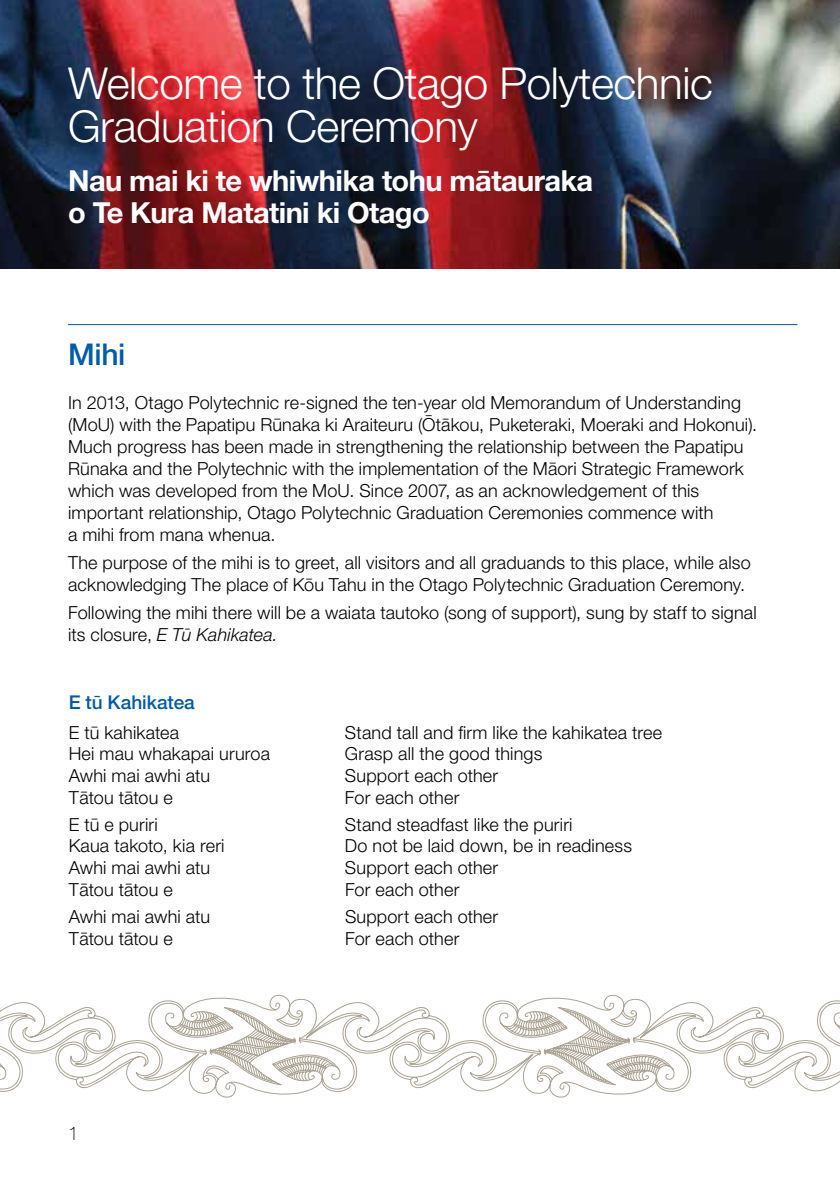
<style>
.page{position:relative;width:840px;height:1191px;background:#fff}
.page>*{position:absolute;margin:0;border:0;box-sizing:border-box;transform-origin:0 0}
.t1{font:300 44px/42px "Helvetica Neue LT Pro";letter-spacing:-.01em;color:#fff}
.t2{font:500 30px "Helvetica Neue LT Pro";color:#005baa}
.t3{font:700 29px/32px "Helvetica Neue LT Pro";letter-spacing:-.02em;color:#fff}
.t4{font:500 19px "Helvetica Neue LT Pro";color:#005baa}
.t5{font:100 19px "Helvetica Neue LT Pro";color:#000}
.t6{font:300 18px/22px "Helvetica Neue LT Pro";letter-spacing:.01em;color:#000}
.s1{font-style:italic}
</style>
<div class="page">
<svg style="left:533px;top:994px;width:306px;height:104px"></svg>
<svg style="left:356px;top:1000px;width:177px;height:93px"></svg>
<svg style="left:0;top:994px;width:356px;height:104px"></svg>
<hr style="left:68px;top:324px;width:729px;height:1px;background:#005baa">
<img style="left:0;top:0;width:839px;height:268px">
<h1 class="t1" style="left:68px;top:62px;width:646px">Welcome to the Otago Polytechnic<br>Graduation Ceremony</h1>
<h3 class="t3" style="left:68px;top:163px;width:526px">Nau mai ki te whiwhika tohu mātauraka o Te Kura Matatini ki Otago</h3>
<h2 class="t2" style="left:68px;top:336px;width:59px">Mihi</h2>
<p class="t6" style="left:68px;top:391px;width:690px">In 2013, Otago Polytechnic re-signed the ten-year old Memorandum of Understanding (MoU) with the Papatipu Rūnaka ki Araiteuru (Ōtākou, Puketeraki, Moeraki and Hokonui).<br>Much progress has been made in strengthening the relationship between the Papatipu Rūnaka and the Polytechnic with the implementation of the Māori Strategic Framework which was developed from the MoU. Since 2007, as an acknowledgement of this important relationship, Otago Polytechnic Graduation Ceremonies commence with<br>a mihi from mana whenua.</p>
<p class="t6" style="left:68px;top:551px;width:683px">The purpose of the mihi is to greet, all visitors and all graduands to this place, while also acknowledging The place of Kōu Tahu in the Otago Polytechnic Graduation Ceremony.</p>
<p class="t6" style="left:68px;top:601px;width:689px">Following the mihi there will be a waiata tautoko (song of support), sung by staff to signal its closure, <span class="s1">E Tū Kahikatea.</span></p>
<p class="t4" style="left:69px;top:690px;width:128px">E tū Kahikatea</p>
<p class="t6" style="left:69px;top:721px;width:112px">E tū kahikatea</p>
<p class="t6" style="left:345px;top:721px;width:318px">Stand tall and firm like the kahikatea tree</p>
<p class="t6" style="left:69px;top:742px;width:203px">Hei mau whakapai ururoa</p>
<p class="t6" style="left:345px;top:742px;width:199px">Grasp all the good things</p>
<p class="t6" style="left:69px;top:764px;width:143px">Awhi mai awhi atu</p>
<p class="t6" style="left:345px;top:764px;width:155px">Support each other</p>
<p class="t6" style="left:69px;top:785px;width:106px">Tātou tātou e</p>
<p class="t6" style="left:345px;top:785px;width:116px">For each other</p>
<p class="t6" style="left:69px;top:813px;width:91px">E tū e puriri</p>
<p class="t6" style="left:345px;top:813px;width:229px">Stand steadfast like the puriri</p>
<p class="t6" style="left:69px;top:834px;width:157px">Kaua takoto, kia reri</p>
<p class="t6" style="left:345px;top:834px;width:288px">Do not be laid down, be in readiness</p>
<p class="t6" style="left:69px;top:856px;width:143px">Awhi mai awhi atu</p>
<p class="t6" style="left:345px;top:856px;width:155px">Support each other</p>
<p class="t6" style="left:69px;top:878px;width:106px">Tātou tātou e</p>
<p class="t6" style="left:345px;top:878px;width:116px">For each other</p>
<p class="t6" style="left:69px;top:905px;width:143px">Awhi mai awhi atu</p>
<p class="t6" style="left:345px;top:905px;width:155px">Support each other</p>
<p class="t6" style="left:69px;top:926px;width:106px">Tātou tātou e</p>
<p class="t6" style="left:345px;top:926px;width:116px">For each other</p>
<p class="t5" style="left:68px;top:1121px;width:12px">1</p>
</div>
